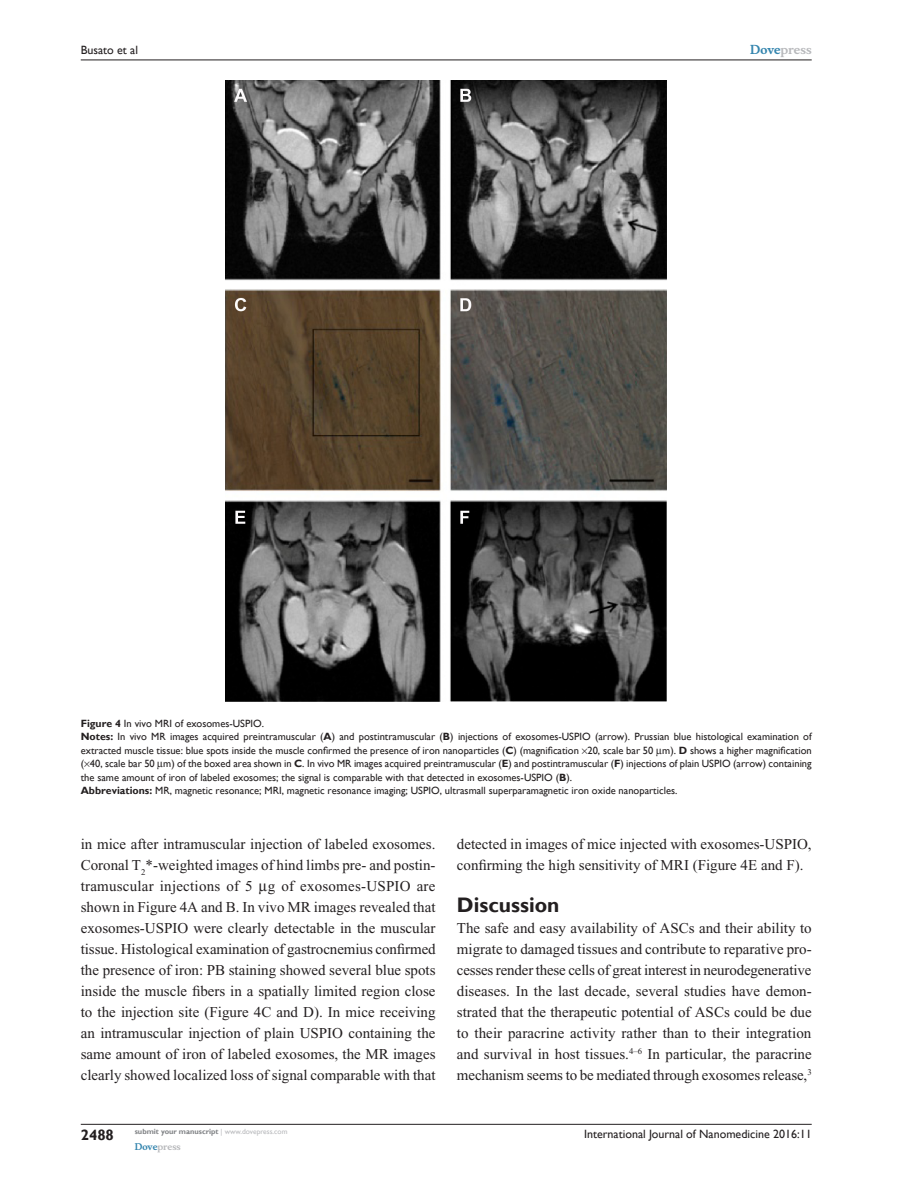
<style>
.page{position:relative;width:918px;height:1188px;background:#fff}
.page>*{position:absolute;margin:0;border:0;box-sizing:border-box;transform-origin:0 0}
.t1{font:700 21px "Gill Sans";color:#231f20}
.Tx{font:15px/21px "Times New Roman";color:#231f20;text-align:justify}
.TxF{font:15px/21px "Times New Roman";letter-spacing:-.005em;color:#231f20;text-align:justify}
.t2{font:700 15px "Gill Sans";color:#231f20}
.t3{font:12px "Gill Sans";color:#231f20}
.t4{font:700 12px "Musee";color:#b8b9bc}
.FigSNRI{font:10.5px/13.5px "Gill Sans";color:#231f20;text-align:justify}
.FigC{font:10.5px "Gill Sans";color:#231f20}
.t5{font:700 9px "Musee";color:#b8b9bc}
.t6{font:700 7.5px "Gill Sans";color:#808285}
.s1{color:#3485ae}
.s2{font-weight:700}
.s3{font-weight:400;color:#b8b9bc}
</style>
<div class="page">
<hr style="left:81px;top:1124px;width:731px;height:1px;background:#231f20">
<hr style="left:81px;top:60px;width:731px;height:1px;background:#231f20">
<img style="left:226px;top:81px;width:441px;height:620px">
<p class="t3" style="left:81px;top:43px;width:59px">Busato et al</p>
<p class="t4" style="left:750px;top:43px;width:63px"><span class="s1">Dove</span>press</p>
<p class="FigC" style="left:81px;top:717px;width:185px"><span class="s2">Figure 4</span> In vivo MRI of exosomes-USPIO.</p>
<p class="FigSNRI" style="left:81px;top:730px;width:732px"><span class="s2">Notes:</span> In vivo MR images acquired preintramuscular (<span class="s2">A</span>) and postintramuscular (<span class="s2">B</span>) injections of exosomes-USPIO (arrow). Prussian blue histological examination of extracted muscle tissue: blue spots inside the muscle confirmed the presence of iron nanoparticles (<span class="s2">C</span>) (magnification 20, scale bar 50 m). <span class="s2">D</span> shows a higher magnification ( 40, scale bar 50 m) of the boxed area shown in <span class="s2">C</span>. In vivo MR images acquired preintramuscular (<span class="s2">E</span>) and postintramuscular (<span class="s2">F</span>) injections of plain USPIO (arrow) containing the same amount of iron of labeled exosomes; the signal is comparable with that detected in exosomes-USPIO (<span class="s2">B</span>).</p>
<p class="FigSNRI" style="left:81px;top:784px;width:598px"><span class="s2">Abbreviations:</span> MR, magnetic resonance; MRI, magnetic resonance imaging; USPIO, ultrasmall superparamagnetic iron oxide nanoparticles.</p>
<p class="Tx" style="left:81px;top:833px;width:357px">in mice after intramuscular injection of labeled exosomes.<br>Coronal T<sub>2</sub>*-weighted images of hind limbs pre- and postin&shy;tramuscular injections of 5 g of exosomes-USPIO are shown in Figure 4A and B. In vivo MR images revealed that exosomes-USPIO were clearly detectable in the muscular tissue. Histological examination of gastrocnemius confirmed the presence of iron: PB staining showed several blue spots inside the muscle fibers in a spatially limited region close to the injection site (Figure 4C and D). In mice receiving an intramuscular injection of plain USPIO containing the same amount of iron of labeled exosomes, the MR images clearly showed localized loss of signal comparable with that</p>
<p class="Tx" style="left:457px;top:833px;width:356px">detected in images of mice injected with exosomes-USPIO, confirming the high sensitivity of MRI (Figure 4E and F).</p>
<h1 class="t1" style="left:457px;top:892px;width:104px">Discussion</h1>
<p class="TxF" style="left:457px;top:917px;width:356px">The safe and easy availability of ASCs and their ability to migrate to damaged tissues and contribute to reparative pro&shy;cesses render these cells of great interest in neurodegenerative diseases. In the last decade, several studies have demon&shy;strated that the therapeutic potential of ASCs could be due to their paracrine activity rather than to their integration and survival in host tissues.<sup>4–6</sup> In particular, the paracrine mechanism seems to be mediated through exosomes release,<sup>3</sup></p>
<p class="t2" style="left:81px;top:1126px;width:35px">2488</p>
<p class="t6" style="left:135px;top:1127px;width:154px">submit your manuscript <span class="s3">| www.dovepress.com</span></p>
<p class="t5" style="left:135px;top:1141px;width:48px"><span class="s1">Dove</span>press</p>
<p class="t3" style="left:584px;top:1127px;width:229px">International Journal of Nanomedicine 2016:11</p>
</div>
